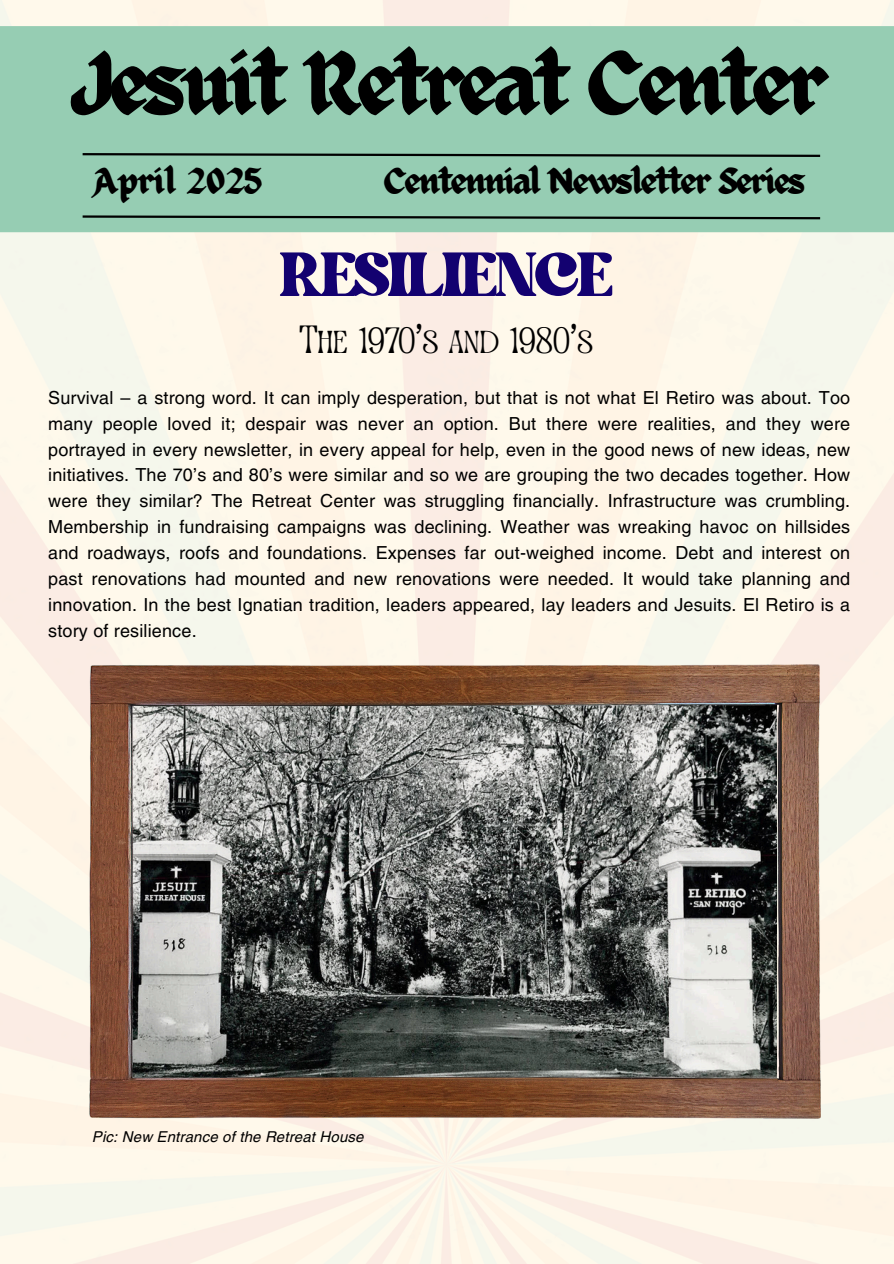
<style>
.page{position:relative;width:894px;height:1264px;background:#fff}
.page>*{position:absolute;margin:0;border:0;box-sizing:border-box;transform-origin:0 0}
.t1{font:88.5px "ED Celandine";letter-spacing:-.05em;color:#000}
.t2{font:85.5px "Bright";letter-spacing:-.035em;color:#130170}
.t3{font:36px "ED Celandine";letter-spacing:-.05em;color:#000}
.t4{font:36px "ED Celandine";color:#000}
.t5{font:18px/25.8px "Helvetica LT Pro";letter-spacing:.01em;color:#000;text-align:justify}
.t6{font:italic 15px "Helvetica LT Pro";letter-spacing:.01em;color:#000}
</style>
<div class="page">
<img style="left:0;top:0;width:893px;height:1263px">
<div style="left:0;top:26px;width:893px;height:206px;background:#96cdb3"></div>
<img style="left:89px;top:664px;width:730px;height:454px">
<svg style="left:80px;top:152px;width:742px;height:8px;background:#6b9380"></svg>
<svg style="left:80px;top:205px;width:742px;height:15px;background:#7fae98"></svg>
<svg style="left:299px;top:325px;width:48px;height:28px"></svg>
<svg style="left:359px;top:324px;width:139px;height:30px;background:#fcf0e6"></svg>
<div style="left:510px;top:324px;width:82px;height:30px;background:#fff9eb"></div>
<p class="t1" style="left:70px;top:35px;width:757px">Jesuit Retreat Center</p>
<h1 class="t4" style="left:92px;top:162px;width:172px">April 2025</h1>
<h2 class="t3" style="left:384px;top:162px;width:423px">Centennial Newsletter Series</h2>
<p class="t2" style="left:280px;top:238px;width:335px">RESILIENCE</p>
<p class="t5" style="left:48px;top:386px;width:803px">Survival – a strong word. It can imply desperation, but that is not what El Retiro was about. Too many people loved it; despair was never an option. But there were realities, and they were portrayed in every newsletter, in every appeal for help, even in the good news of new ideas, new initiatives. The 70’s and 80’s were similar and so we are grouping the two decades together. How were they similar? The Retreat Center was struggling financially. Infrastructure was crumbling.<br>Membership in fundraising campaigns was declining. Weather was wreaking havoc on hillsides and roadways, roofs and foundations. Expenses far out-weighed income. Debt and interest on past renovations had mounted and new renovations were needed. It would take planning and innovation. In the best Ignatian tradition, leaders appeared, lay leaders and Jesuits. El Retiro is a story of resilience.</p>
<h2 class="t6" style="left:92px;top:1131px;width:273px">Pic: New Entrance of the Retreat House</h2>
</div>
